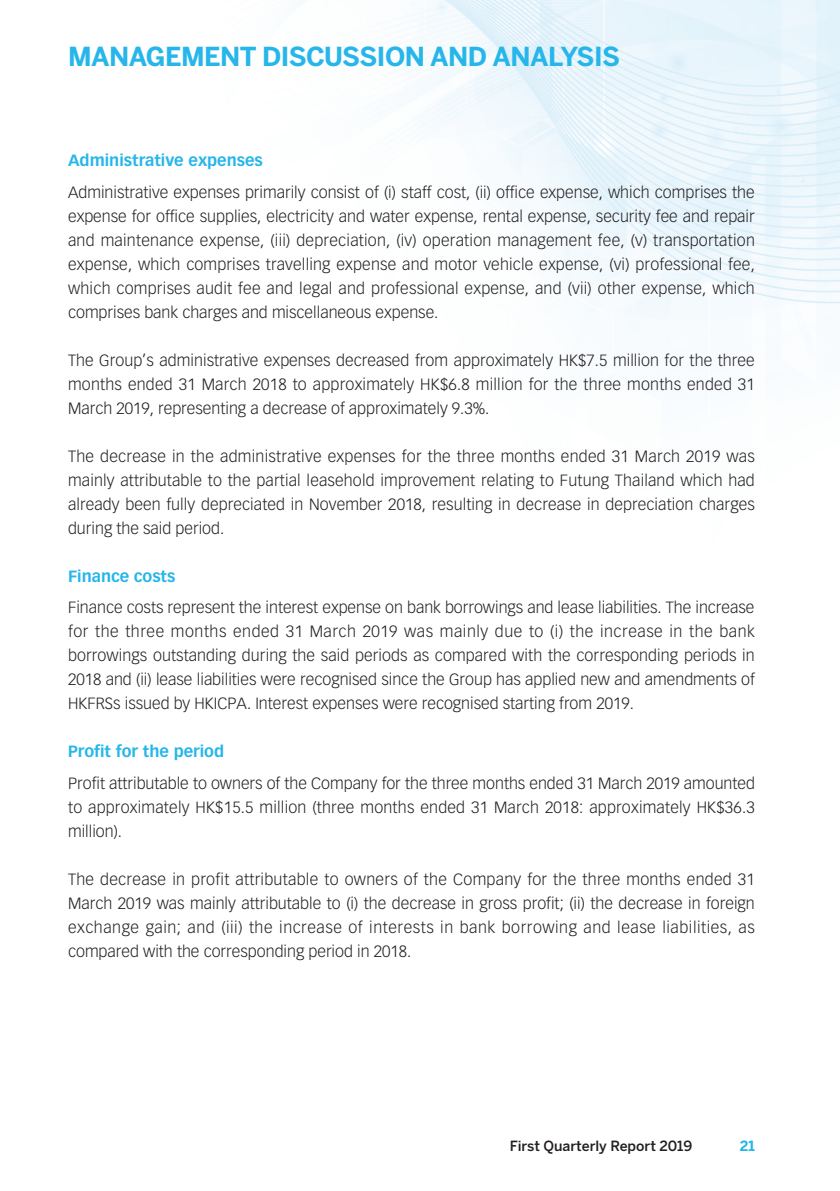
<style>
.page{position:relative;width:840px;height:1191px;background:#fff}
.page>*{position:absolute;margin:0;border:0;box-sizing:border-box;transform-origin:0 0}
.t1{font:700 26px "Benton Sans";letter-spacing:-.02em;color:#26b6ea}
._00_txt{font:300 16px/24px "Vectora LT Std";color:#231f20;text-align:justify}
._02_H2{font:700 16px "Vectora LT Std";color:#26b6ea}
.t2{font:500 14px "Benton Sans";color:#231f20}
.t3{font:700 14px "Benton Sans";color:#26b6ea}
</style>
<div class="page">
<img style="left:406px;top:0;width:433px;height:322px">
<h1 class="t1" style="left:68px;top:40px;width:553px">MANAGEMENT DISCUSSION AND ANALYSIS</h1>
<p class="_02_H2" style="left:68px;top:151px;width:196px">Administrative expenses</p>
<p class="_00_txt" style="left:68px;top:180px;width:688px">Administrative expenses primarily consist of (i) staff cost, (ii) office expense, which comprises the expense for office supplies, electricity and water expense, rental expense, security fee and repair and maintenance expense, (iii) depreciation, (iv) operation management fee, (v) transportation expense, which comprises travelling expense and motor vehicle expense, (vi) professional fee, which comprises audit fee and legal and professional expense, and (vii) other expense, which comprises bank charges and miscellaneous expense.</p>
<p class="_00_txt" style="left:68px;top:348px;width:687px">The Group’s administrative expenses decreased from approximately HK$7.5 million for the three months ended 31 March 2018 to approximately HK$6.8 million for the three months ended 31<br>March 2019, representing a decrease of approximately 9.3%.</p>
<p class="_00_txt" style="left:68px;top:444px;width:688px">The decrease in the administrative expenses for the three months ended 31 March 2019 was mainly attributable to the partial leasehold improvement relating to Futung Thailand which had already been fully depreciated in November 2018, resulting in decrease in depreciation charges during the said period.</p>
<p class="_02_H2" style="left:68px;top:566px;width:109px">Finance costs</p>
<p class="_00_txt" style="left:68px;top:596px;width:688px">Finance costs represent the interest expense on bank borrowings and lease liabilities. The increase for the three months ended 31 March 2019 was mainly due to (i) the increase in the bank borrowings outstanding during the said periods as compared with the corresponding periods in 2018 and (ii) lease liabilities were recognised since the Group has applied new and amendments of HKFRSs issued by HKICPA. Interest expenses were recognised starting from 2019.</p>
<p class="_02_H2" style="left:68px;top:742px;width:157px">Profit for the period</p>
<p class="_00_txt" style="left:68px;top:771px;width:688px">Profit attributable to owners of the Company for the three months ended 31 March 2019 amounted to approximately HK$15.5 million (three months ended 31 March 2018: approximately HK$36.3 million).</p>
<p class="_00_txt" style="left:68px;top:867px;width:688px">The decrease in profit attributable to owners of the Company for the three months ended 31<br>March 2019 was mainly attributable to (i) the decrease in gross profit; (ii) the decrease in foreign exchange gain; and (iii) the increase of interests in bank borrowing and lease liabilities, as compared with the corresponding period in 2018.</p>
<p class="t2" style="left:509px;top:1137px;width:184px">First Quarterly Report 2019</p>
<p class="t3" style="left:739px;top:1137px;width:17px">21</p>
</div>
